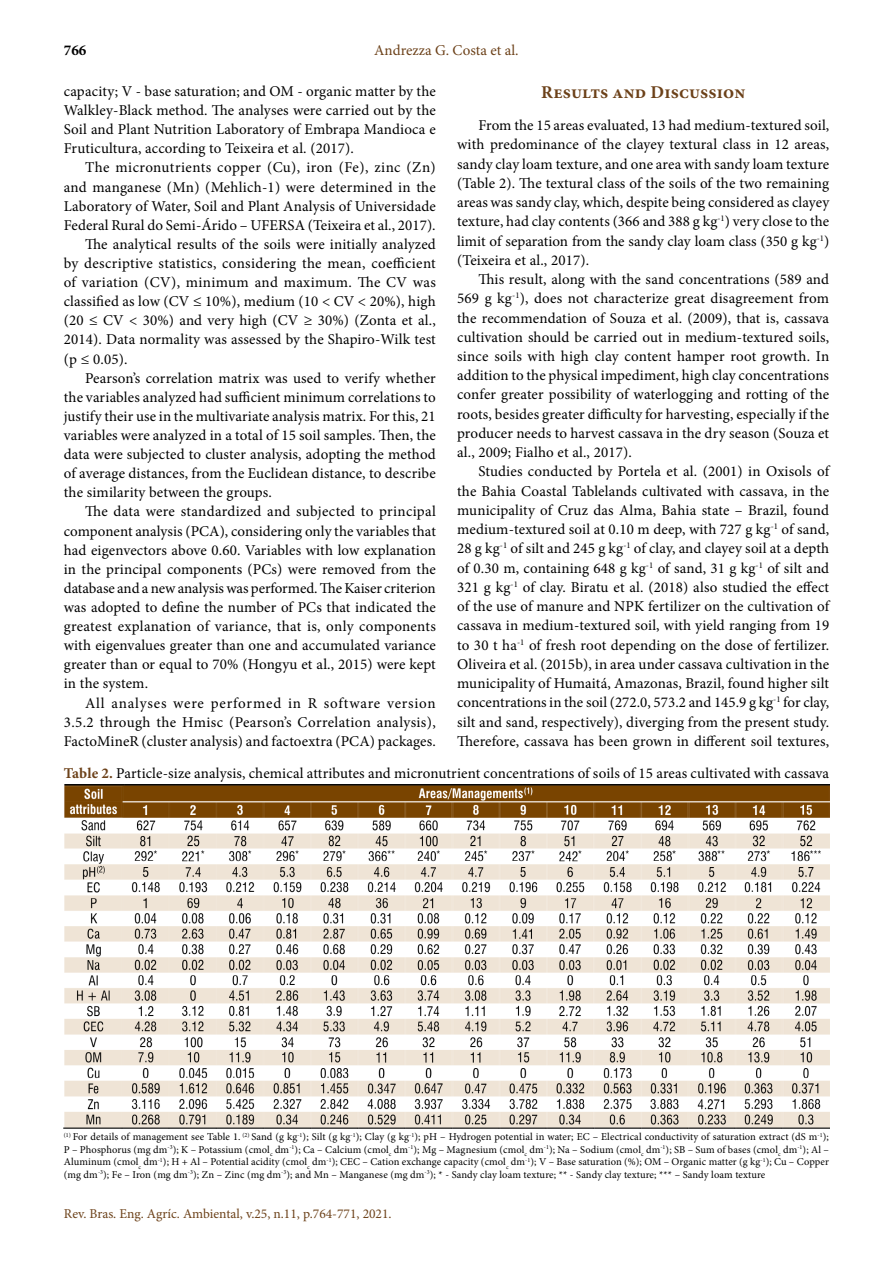
<style>
.page{position:relative;width:893px;height:1263px;background:#fff}
.page>*{position:absolute;margin:0;border:0;box-sizing:border-box;transform-origin:0 0}
.t1{font:700 18px "Minion Pro";letter-spacing:.01em;color:#6c4119}
.t2{font:15px/19.2px "Minion Pro";letter-spacing:.01em;color:#000;text-align:justify}
.t3{font:15px "Minion Pro";letter-spacing:.03em;color:#000}
.t4{font:15px "Minion Pro";letter-spacing:.055em;color:#000}
.t5{font:15px "Minion Pro";color:#6c4119}
.t6{font:700 15px "Minion Pro";color:#000}
.t7{font:13.5px "Minion Pro";color:#6c4119}
.t8{font:10.5px/12.6px "Minion Pro";letter-spacing:.005em;color:#000;text-align:justify}
.s1{font-weight:700;color:#6c4119}
</style>
<div class="page">
<img style="left:64px;top:784px;width:765px;height:344px">
<p class="t6" style="left:64px;top:40px;width:24px">766</p>
<p class="t5" style="left:374px;top:40px;width:146px">Andrezza G. Costa et al.</p>
<p class="t2" style="left:64px;top:82px;width:374px">capacity; V - base saturation; and OM - organic matter by the Walkley-Black method. The analyses were carried out by the Soil and Plant Nutrition Laboratory of Embrapa Mandioca e Fruticultura, according to Teixeira et al. (2017).</p>
<p class="t3" style="left:85px;top:158px;width:352px">The micronutrients copper (Cu), iron (Fe), zinc (Zn)</p>
<p class="t2" style="left:64px;top:177px;width:374px">and manganese (Mn) (Mehlich-1) were determined in the</p>
<p class="t2" style="left:64px;top:196px;width:374px">Laboratory of Water, Soil and Plant Analysis of Universidade</p>
<p class="t2" style="left:64px;top:215px;width:373px">Federal Rural do Semi-Árido – UFERSA (Teixeira et al., 2017).</p>
<p class="t2" style="left:85px;top:235px;width:352px">The analytical results of the soils were initially analyzed</p>
<p class="t2" style="left:64px;top:254px;width:374px">by descriptive statistics, considering the mean, coefficient</p>
<p class="t2" style="left:64px;top:273px;width:374px">of variation (CV), minimum and maximum. The CV was</p>
<p class="t2" style="left:64px;top:292px;width:374px">classified as low (CV ≤ 10%), medium (10 &lt; CV &lt; 20%), high</p>
<p class="t2" style="left:64px;top:311px;width:373px">(20 ≤ CV &lt; 30%) and very high (CV ≥ 30%) (Zonta et al.,</p>
<p class="t2" style="left:64px;top:330px;width:374px">2014). Data normality was assessed by the Shapiro-Wilk test</p>
<p class="t2" style="left:64px;top:349px;width:65px">(p ≤ 0.05).</p>
<p class="t2" style="left:85px;top:368px;width:352px">Pearson’s correlation matrix was used to verify whether</p>
<p class="t2" style="left:64px;top:387px;width:374px">the variables analyzed had sufficient minimum correlations to</p>
<p class="t2" style="left:64px;top:406px;width:373px">justify their use in the multivariate analysis matrix. For this, 21</p>
<p class="t2" style="left:64px;top:426px;width:374px">variables were analyzed in a total of 15 soil samples. Then, the</p>
<p class="t2" style="left:64px;top:445px;width:374px">data were subjected to cluster analysis, adopting the method</p>
<p class="t2" style="left:64px;top:464px;width:374px">of average distances, from the Euclidean distance, to describe</p>
<p class="t2" style="left:64px;top:483px;width:210px">the similarity between the groups.</p>
<p class="t2" style="left:85px;top:502px;width:352px">The data were standardized and subjected to principal</p>
<p class="t2" style="left:64px;top:521px;width:374px">component analysis (PCA), considering only the variables that</p>
<p class="t2" style="left:64px;top:540px;width:374px">had eigenvectors above 0.60. Variables with low explanation</p>
<p class="t2" style="left:64px;top:559px;width:374px">in the principal components (PCs) were removed from the</p>
<p class="t2" style="left:64px;top:578px;width:374px">database and a new analysis was performed. The Kaiser criterion</p>
<p class="t2" style="left:64px;top:598px;width:374px">was adopted to define the number of PCs that indicated the</p>
<p class="t2" style="left:64px;top:617px;width:374px">greatest explanation of variance, that is, only components</p>
<p class="t2" style="left:64px;top:636px;width:374px">with eigenvalues greater than one and accumulated variance</p>
<p class="t2" style="left:64px;top:655px;width:374px">greater than or equal to 70% (Hongyu et al., 2015) were kept</p>
<p class="t2" style="left:64px;top:674px;width:86px">in the system.</p>
<p class="t4" style="left:85px;top:693px;width:352px">All analyses were performed in R software version</p>
<p class="t2" style="left:64px;top:712px;width:374px">3.5.2 through the Hmisc (Pearson’s Correlation analysis),</p>
<p class="t2" style="left:64px;top:731px;width:373px">FactoMineR (cluster analysis) and factoextra (PCA) packages.</p>
<p class="t1" style="left:541px;top:80px;width:206px">Results and Discussion</p>
<p class="t2" style="left:457px;top:116px;width:374px;text-indent:21px">From the 15 areas evaluated, 13 had medium-textured soil, with predominance of the clayey textural class in 12 areas, sandy clay loam texture, and one area with sandy loam texture (Table 2). The textural class of the soils of the two remaining areas was sandy clay, which, despite being considered as clayey texture, had clay contents (366 and 388 g kg<sup>-1</sup>) very close to the limit of separation from the sandy clay loam class (350 g kg<sup>-1</sup>) (Teixeira et al., 2017).</p>
<p class="t2" style="left:457px;top:270px;width:374px;text-indent:21px">This result, along with the sand concentrations (589 and 569 g kg<sup>-1</sup>), does not characterize great disagreement from the recommendation of Souza et al. (2009), that is, cassava cultivation should be carried out in medium-textured soils, since soils with high clay content hamper root growth. In addition to the physical impediment, high clay concentrations confer greater possibility of waterlogging and rotting of the roots, besides greater difficulty for harvesting, especially if the producer needs to harvest cassava in the dry season (Souza et al., 2009; Fialho et al., 2017).</p>
<p class="t2" style="left:457px;top:462px;width:374px;text-indent:21px">Studies conducted by Portela et al. (2001) in Oxisols of the Bahia Coastal Tablelands cultivated with cassava, in the municipality of Cruz das Alma, Bahia state – Brazil, found medium-textured soil at 0.10 m deep, with 727 g kg<sup>-1</sup> of sand, 28 g kg<sup>-1</sup> of silt and 245 g kg<sup>-1</sup> of clay, and clayey soil at a depth of 0.30 m, containing 648 g kg<sup>-1</sup> of sand, 31 g kg<sup>-1</sup> of silt and 321 g kg<sup>-1</sup> of clay. Biratu et al. (2018) also studied the effect of the use of manure and NPK fertilizer on the cultivation of cassava in medium-textured soil, with yield ranging from 19 to 30 t ha<sup>-1</sup> of fresh root depending on the dose of fertilizer.<br>Oliveira et al. (2015b), in area under cassava cultivation in the municipality of Humaitá, Amazonas, Brazil, found higher silt concentrations in the soil (272.0, 573.2 and 145.9 g kg<sup>-1</sup> for clay, silt and sand, respectively), diverging from the present study.<br>Therefore, cassava has been grown in different soil textures,</p>
<p class="t2" style="left:64px;top:764px;width:767px"><span class="s1">Table 2.</span> Particle-size analysis, chemical attributes and micronutrient concentrations of soils of 15 areas cultivated with cassava</p>
<p class="t8" style="left:64px;top:1130px;width:767px"><sup>(1)</sup> For details of management see Table 1. <sup>(2)</sup> Sand (g kg<sup>-1</sup>); Silt (g kg<sup>-1</sup>); Clay (g kg<sup>-1</sup>); pH – Hydrogen potential in water; EC – Electrical conductivity of saturation extract (dS m<sup>-1</sup>); P – Phosphorus (mg dm<sup>-3</sup>); K – Potassium (cmol<sub>c</sub> dm<sup>-1</sup>); Ca – Calcium (cmol<sub>c</sub> dm<sup>-1</sup>); Mg – Magnesium (cmol<sub>c</sub> dm<sup>-1</sup>); Na – Sodium (cmol<sub>c</sub> dm<sup>-1</sup>); SB – Sum of bases (cmol<sub>c</sub> dm<sup>-1</sup>); Al – Aluminum (cmol<sub>c</sub> dm<sup>-1</sup>); H + Al – Potential acidity (cmol<sub>c</sub> dm<sup>-1</sup>); CEC – Cation exchange capacity (cmol<sub>c</sub> dm<sup>-1</sup>); V – Base saturation (%); OM – Organic matter (g kg<sup>-1</sup>); Cu – Copper (mg dm<sup>-3</sup>); Fe – Iron (mg dm<sup>-3</sup>); Zn – Zinc (mg dm<sup>-3</sup>); and Mn – Manganese (mg dm<sup>-3</sup>); * - Sandy clay loam texture; ** - Sandy clay texture; *** – Sandy loam texture</p>
<p class="t7" style="left:64px;top:1204px;width:329px">Rev. Bras. Eng. Agríc. Ambiental, v.25, n.11, p.764-771, 2021.</p>
</div>
